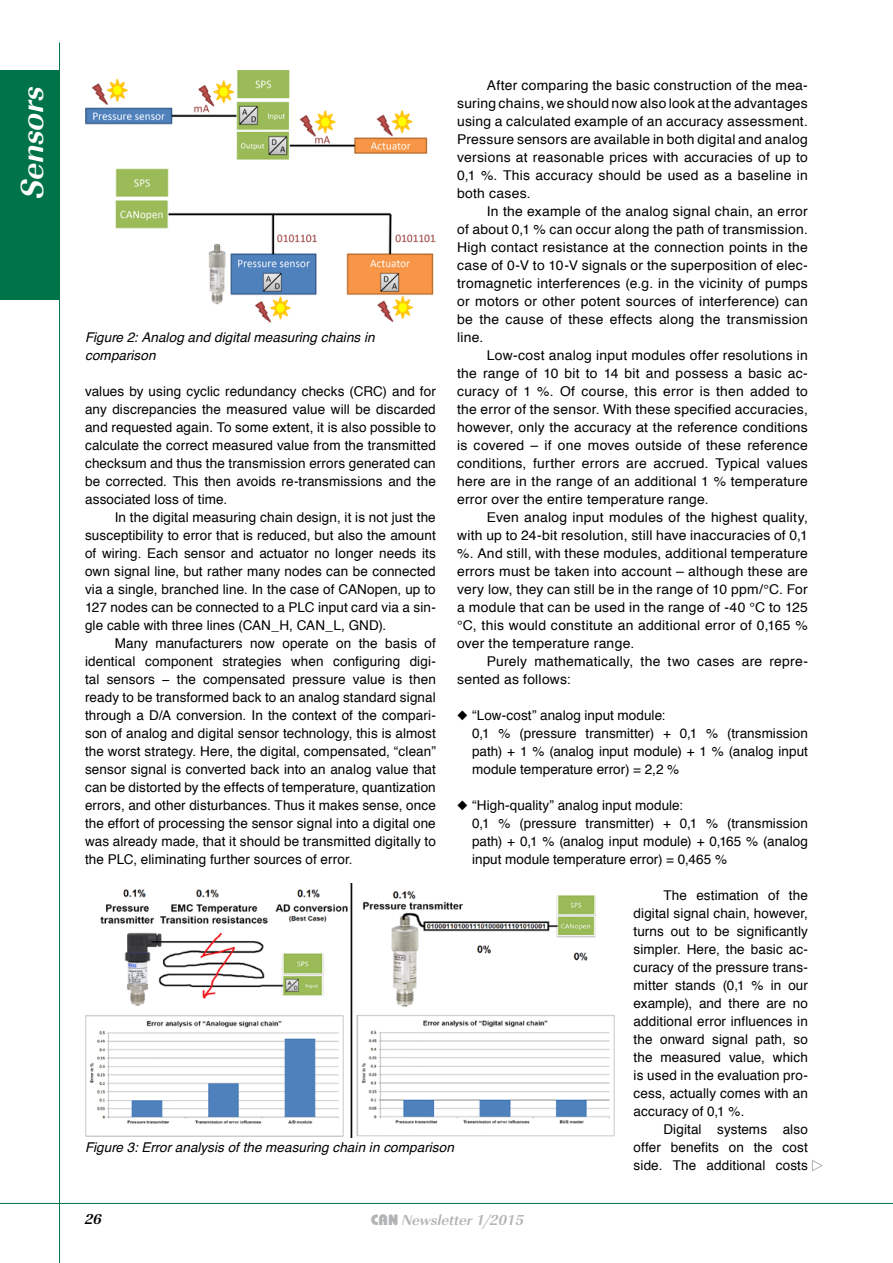
<style>
.page{position:relative;width:893px;height:1263px;background:#fff}
.page>*{position:absolute;margin:0;border:0;box-sizing:border-box;transform-origin:0 0}
.t1{font:33px "URW Imperial T Bold Obli";letter-spacing:-.01em;color:#fff}
.t2{font:15px "URW Imperial T Bold Obli";color:#b1b3b4}
.t3{font:15px "URW Imperial T Bold Obli";color:#000}
.t4{font:13.5px/18px "Helvetica";letter-spacing:.01em;color:#000;text-align:justify}
.t5{font:italic 13.5px/18px "Helvetica";letter-spacing:.005em;color:#000}
.s1{font-family:"Bauhaus";font-weight:800}
</style>
<div class="page">
<hr style="left:59px;top:43px;width:1px;height:1220px;background:#007448">
<hr style="left:0;top:1203px;width:893px;height:1px;background:#007448">
<div style="left:0;top:70px;width:60px;height:230px;background:#007448"></div>
<img style="left:85px;top:70px;width:343px;height:90px">
<img style="left:115px;top:168px;width:321px;height:155px">
<img style="left:85px;top:884px;width:530px;height:254px">
<svg style="left:812px;top:1160px;width:11px;height:11px"></svg>
<h1 class="t1" style="left:13px;top:198px;width:115px;rotate:-90deg">Sensors</h1>
<p class="t5" style="left:85px;top:329px;width:291px">Figure 2: Analog and digital measuring chains in comparison</p>
<p class="t4" style="left:85px;top:383px;width:352px">values by using cyclic redundancy checks (CRC) and for any discrepancies the measured value will be discarded and requested again. To some extent, it is also possible to calculate the correct measured value from the transmitted checksum and thus the transmission errors generated can be corrected. This then avoids re-transmissions and the associated loss of time.</p>
<p class="t4" style="left:85px;top:509px;width:352px;text-indent:30px">In the digital measuring chain design, it is not just the susceptibility to error that is reduced, but also the amount of wiring. Each sensor and actuator no longer needs its own signal line, but rather many nodes can be connected via a single, branched line. In the case of CANopen, up to 127 nodes can be connected to a PLC input card via a sin&shy;gle cable with three lines (CAN_H, CAN_L, GND).</p>
<p class="t4" style="left:85px;top:635px;width:352px;text-indent:30px">Many manufacturers now operate on the basis of identical component strategies when configuring digi&shy;tal sensors − the compensated pressure value is then ready to be transformed back to an analog standard signal through a D/A conversion. In the context of the compari&shy;son of analog and digital sensor technology, this is almost the worst strategy. Here, the digital, compensated, “clean” sensor signal is converted back into an analog value that can be distorted by the effects of temperature, quantization errors, and other disturbances. Thus it makes sense, once the effort of processing the sensor signal into a digital one was already made, that it should be transmitted digitally to the PLC, eliminating further sources of error.</p>
<p class="t4" style="left:457px;top:77px;width:352px;text-indent:30px">After comparing the basic construction of the mea&shy;suring chains, we should now also look at the advantages using a calculated example of an accuracy assessment.<br>Pressure sensors are available in both digital and analog versions at reasonable prices with accuracies of up to 0,1 %. This accuracy should be used as a baseline in both cases.</p>
<p class="t4" style="left:457px;top:203px;width:352px;text-indent:30px">In the example of the analog signal chain, an error of about 0,1 % can occur along the path of transmission.<br>High contact resistance at the connection points in the case of 0-V to 10-V signals or the superposition of elec&shy;tromagnetic interferences (e.g. in the vicinity of pumps or motors or other potent sources of interference) can be the cause of these effects along the transmission line.</p>
<p class="t4" style="left:457px;top:347px;width:352px;text-indent:30px">Low-cost analog input modules offer resolutions in the range of 10 bit to 14 bit and possess a basic ac&shy;curacy of 1 %. Of course, this error is then added to the error of the sensor. With these specified accuracies, however, only the accuracy at the reference conditions is covered – if one moves outside of these reference conditions, further errors are accrued. Typical values here are in the range of an additional 1 % temperature error over the entire temperature range.</p>
<p class="t4" style="left:457px;top:509px;width:352px;text-indent:30px">Even analog input modules of the highest quality, with up to 24-bit resolution, still have inaccuracies of 0,1 %. And still, with these modules, additional temperature errors must be taken into account – although these are very low, they can still be in the range of 10 ppm/°C. For a module that can be used in the range of -40 °C to 125 °C, this would constitute an additional error of 0,165 % over the temperature range.</p>
<p class="t4" style="left:457px;top:653px;width:352px;text-indent:30px">Purely mathematically, the two cases are repre&shy;sented as follows:</p>
<p class="t4" style="left:472px;top:707px;width:337px;text-align:left;text-indent:-15px">◆ “Low-cost” analog input module:<br>0,1 % (pressure transmitter) + 0,1 % (transmission path) + 1 % (analog input module) + 1 % (analog input module temperature error) = 2,2 %</p>
<p class="t4" style="left:472px;top:797px;width:337px;text-align:left;text-indent:-15px">◆ “High-quality” analog input module:<br>0,1 % (pressure transmitter) + 0,1 % (transmission path) + 0,1 % (analog input module) + 0,165 % (analog input module temperature error) = 0,465 %</p>
<p class="t5" style="left:85px;top:1139px;width:370px">Figure 3: Error analysis of the measuring chain in comparison</p>
<p class="t3" style="left:85px;top:1210px;width:18px">26</p>
<p class="t2" style="left:371px;top:1211px;width:155px"><span class="s1">CAN</span> Newsletter 1/2015</p>
<p class="t4" style="left:634px;top:887px;width:176px;text-indent:30px">The estimation of the digital signal chain, however, turns out to be significantly simpler. Here, the basic ac&shy;curacy of the pressure trans&shy;mitter stands (0,1 % in our example), and there are no additional error influences in the onward signal path, so the measured value, which is used in the evaluation pro&shy;cess, actually comes with an accuracy of 0,1 %.</p>
<p class="t4" style="left:634px;top:1121px;width:176px;text-indent:30px">Digital systems also offer benefits on the cost side. The additional costs</p>
</div>
